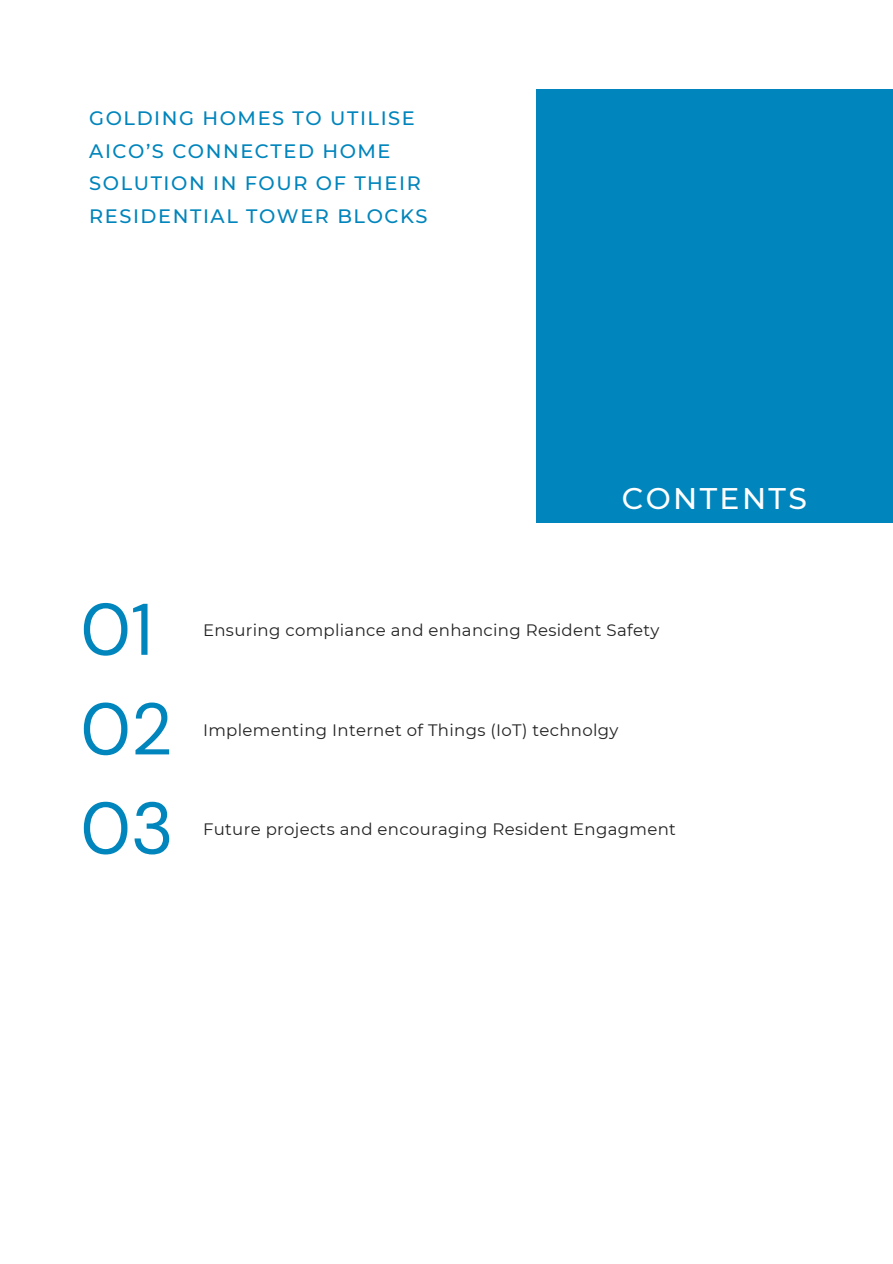
<style>
.page{position:relative;width:893px;height:1264px;background:#fff}
.page>*{position:absolute;margin:0;border:0;box-sizing:border-box;transform-origin:0 0}
.t1{font:72.9px/99.1px "DM Sans";color:#0085bc}
.t2{font:500 29.85px "Montserrat";letter-spacing:.08em;color:#fff}
.t3{font:500 19.35px/32.5px "Montserrat";letter-spacing:.08em;color:#0085bc}
.t4{font:16.5px "Montserrat";letter-spacing:.02em;color:#222}
</style>
<div class="page">
<div style="left:536px;top:89px;width:356px;height:433px;background:#0085bc"></div>
<p class="t3" style="left:89px;top:102px;width:340px">GOLDING HOMES TO UTILISE<br>AICO’S CONNECTED HOME<br>SOLUTION IN FOUR OF THEIR<br>RESIDENTIAL TOWER BLOCKS</p>
<h2 class="t2" style="left:621px;top:479px;width:187px">CONTENTS</h2>
<h1 class="t1" style="left:80px;top:580px;width:74px">01</h1>
<h1 class="t1" style="left:80px;top:680px;width:95px">02<br>03</h1>
<p class="t4" style="left:203px;top:620px;width:458px">Ensuring compliance and enhancing Resident Safety</p>
<p class="t4" style="left:203px;top:720px;width:417px">Implementing Internet of Things (IoT) technolgy</p>
<p class="t4" style="left:203px;top:819px;width:474px">Future projects and encouraging Resident Engagment</p>
</div>
